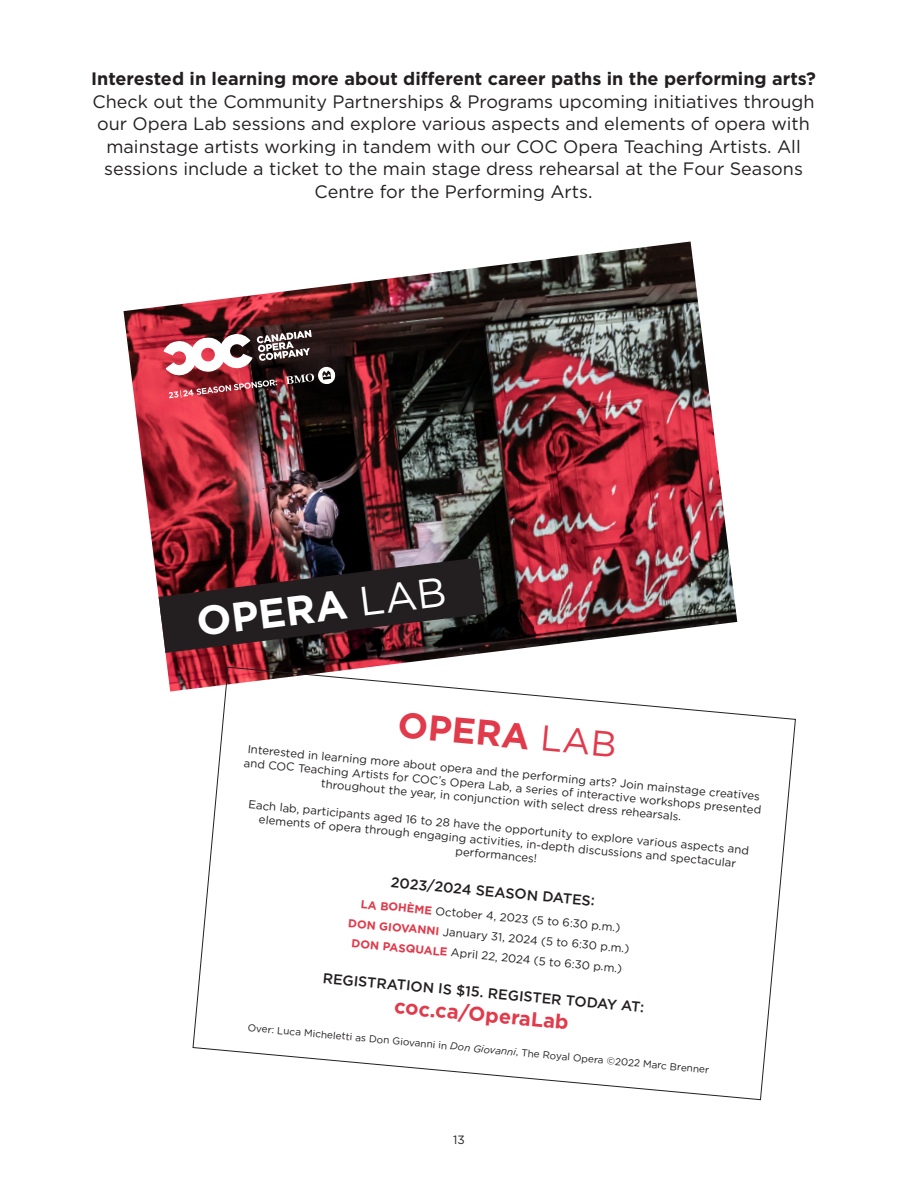
<style>
.page{position:relative;width:918px;height:1188px;background:#fff}
.page>*{position:absolute;margin:0;border:0;box-sizing:border-box;transform-origin:0 0}
.t1{font:700 40.95px "Gotham";color:#fff}
.t2{font:700 35.85px "Gotham";color:#e13a4b}
.t3{font:700 20.1px "Gotham";color:#e13a4b}
.Normal__Web{font:18px/22.5px "Gotham";color:#231f20;text-align:center}
.Normal__Web-2{font:700 18px "Gotham";color:#231f20}
.t4{font:500 14.25px "Gotham";color:#231f20}
.t5{font:12px "Gotham";color:#231f20}
.t6{font:11.4px/13.8px "Gotham";color:#231f20;text-align:center}
.t7{font:10.05px "Gotham";color:#231f20}
.s1{font-weight:400}
.s2{font-weight:700;color:#e13a4b}
.s3{font-style:italic}
</style>
<div class="page">
<img style="left:124px;top:242px;width:613px;height:450px">
<svg style="left:192px;top:666px;width:604px;height:434px"></svg>
<p class="Normal__Web-2" style="left:91px;top:67px;width:726px">Interested in learning more about different career paths in the performing arts?</p>
<p class="Normal__Web" style="left:93px;top:90px;width:723px">Check out the Community Partnerships &amp; Programs upcoming initiatives through our Opera Lab sessions and explore various aspects and elements of opera with mainstage artists working in tandem with our COC Opera Teaching Artists. All sessions include a ticket to the main stage dress rehearsal at the Four Seasons Centre for the Performing Arts.</p>
<p class="t1" style="left:193px;top:595px;width:253px;rotate:-7deg">OPERA <span class="s1">LAB</span></p>
<p class="t2" style="left:400px;top:701px;width:221px;rotate:5deg">OPERA <span class="s1">LAB</span></p>
<p class="t6" style="left:244px;top:757px;width:521px;rotate:5deg">and COC Teaching Artists for COC’s Opera Lab, a series of interactive workshops presented throughout the year, in conjunction with select dress rehearsals.</p>
<p class="t6" style="left:248px;top:743px;width:516px;rotate:5deg">Interested in learning more about opera and the performing arts? Join mainstage creatives</p>
<p class="t6" style="left:249px;top:798px;width:504px;rotate:5deg">Each lab, participants aged 16 to 28 have the opportunity to explore various aspects and elements of opera through engaging activities, in-depth discussions and spectacular performances!</p>
<p class="t4" style="left:392px;top:873px;width:206px;rotate:5deg">2023/2024 SEASON DATES:</p>
<p class="t6" style="left:351px;top:893px;width:284px;line-height:20.1px;rotate:5deg"><span class="s2">LA BOHÈME</span> October 4, 2023 (5 to 6:30 p.m.)<br><span class="s2">DON GIOVANNI</span> January 31, 2024 (5 to 6:30 p.m.)<br><span class="s2">DON PASQUALE</span> April 22, 2024 (5 to 6:30 p.m.)</p>
<p class="t4" style="left:324px;top:969px;width:324px;rotate:5deg">REGISTRATION IS $15. REGISTER TODAY AT:</p>
<p class="t3" style="left:396px;top:993px;width:176px;rotate:5deg">coc.ca/OperaLab</p>
<p class="t7" style="left:248px;top:1022px;width:465px;rotate:5deg">Over: Luca Micheletti as Don Giovanni in <span class="s3">Don Giovanni</span>, The Royal Opera ©2022 Marc Brenner</p>
<p class="t5" style="left:453px;top:1132px;width:13px">13</p>
</div>
